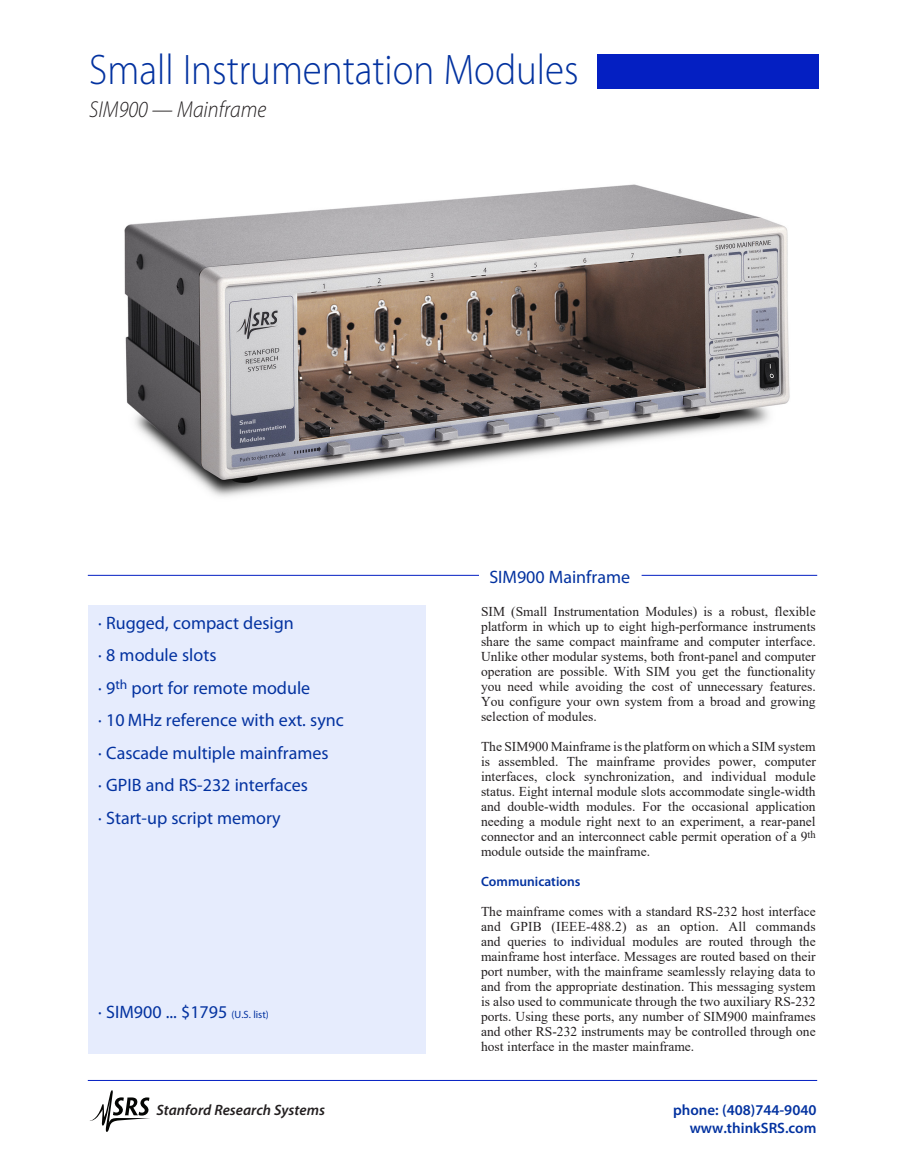
<style>
.page{position:relative;width:905px;height:1175px;background:#fff}
.page>*{position:absolute;margin:0;border:0;box-sizing:border-box;transform-origin:0 0}
.t1{font:300 42.9px "Myriad Pro";color:#0332a0;scale:.91 1}
.t2{font:italic 300 23.1px "Myriad Pro";color:#231f20;scale:.91 1}
.t3{font:18px "Myriad Pro";color:#0332a0}
.t4{font:600 15px/18px "Myriad Pro";color:#0332a0;text-align:right}
.t5{font:italic 600 15px "Myriad Pro";color:#231f20}
.t6{font:13.5px/15px "Times New Roman";color:#231f20;text-align:justify}
.t7{font:600 13.5px "Myriad Pro";color:#0332a0}
.s1{font-size:10.5px}
</style>
<div class="page">
<hr style="left:88px;top:1080px;width:729px;height:1px;background:#031fc2">
<svg style="left:89px;top:1090px;width:61px;height:41px"></svg>
<hr style="left:88px;top:575px;width:391px;height:1px;background:#031fc2">
<div style="left:88px;top:605px;width:337px;height:448px;background:#e6ecfd"></div>
<hr style="left:641px;top:575px;width:176px;height:1px;background:#031fc2">
<svg style="left:597px;top:54px;width:222px;height:35px"></svg>
<div style="left:597px;top:54px;width:221px;height:34px;background:#041fc2"></div>
<img style="left:124px;top:184px;width:666px;height:313px">
<p class="t1" style="left:89px;top:46px;width:539px">Small Instrumentation Modules</p>
<p class="t2" style="left:89px;top:97px;width:196px">SIM900 — Mainframe</p>
<p class="t3" style="left:98px;top:612px;width:197px">· Rugged, compact design</p>
<p class="t3" style="left:98px;top:644px;width:120px">· 8 module slots</p>
<p class="t3" style="left:98px;top:676px;width:213px">· 9<sup>th</sup> port for remote module</p>
<p class="t3" style="left:98px;top:709px;width:247px">· 10 MHz reference with ext. sync</p>
<p class="t3" style="left:98px;top:741px;width:232px">· Cascade multiple mainframes</p>
<p class="t3" style="left:98px;top:774px;width:211px">· GPIB and RS-232 interfaces</p>
<p class="t3" style="left:98px;top:806px;width:184px">· Start-up script memory</p>
<p class="t3" style="left:98px;top:1000px;width:172px">· SIM900 ... $1795 <span class="s1">(U.S. list)</span></p>
<p class="t3" style="left:489px;top:565px;width:142px">SIM900 Mainframe</p>
<p class="t6" style="left:481px;top:603px;width:336px">SIM (Small Instrumentation Modules) is a robust, flexible platform in which up to eight high-performance instruments share the same compact mainframe and computer interface.<br>Unlike other modular systems, both front-panel and computer operation are possible. With SIM you get the functionality you need while avoiding the cost of unnecessary features.<br>You configure your own system from a broad and growing selection of modules.</p>
<p class="t6" style="left:481px;top:738px;width:336px">The SIM900 Mainframe is the platform on which a SIM system is assembled. The mainframe provides power, computer interfaces, clock synchronization, and individual module status. Eight internal module slots accommodate single-width and double-width modules. For the occasional application needing a module right next to an experiment, a rear-panel connector and an interconnect cable permit operation of a 9<sup>th </sup>module outside the mainframe.</p>
<p class="t7" style="left:481px;top:873px;width:101px">Communications</p>
<p class="t6" style="left:481px;top:903px;width:336px">The mainframe comes with a standard RS-232 host interface and GPIB (IEEE-488.2) as an option. All commands and queries to individual modules are routed through the mainframe host interface. Messages are routed based on their port number, with the mainframe seamlessly relaying data to and from the appropriate destination. This messaging system is also used to communicate through the two auxiliary RS-232 ports. Using these ports, any number of SIM900 mainframes and other RS-232 instruments may be controlled through one host interface in the master mainframe.</p>
<p class="t5" style="left:156px;top:1100px;width:170px">Stanford Research Systems</p>
<p class="t4" style="left:673px;top:1100px;width:145px">phone: (408)744-9040 www.thinkSRS.com</p>
</div>
